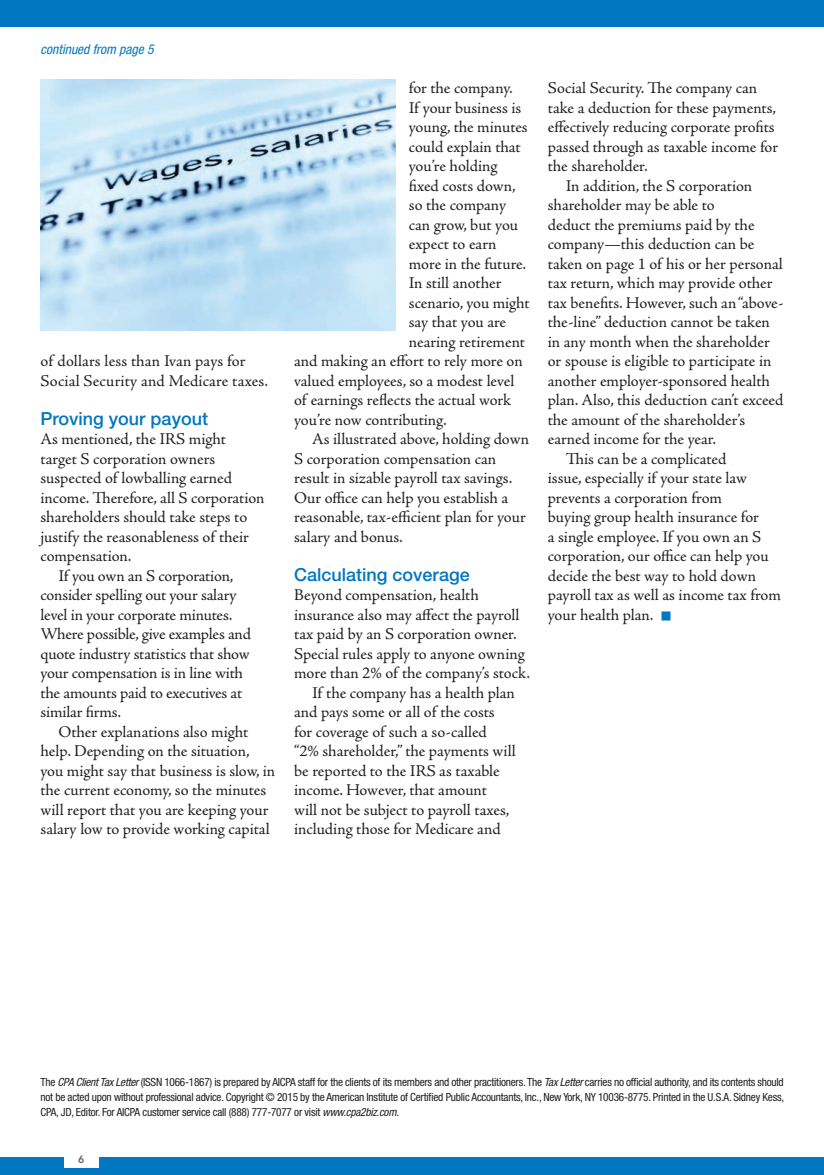
<style>
.page{position:relative;width:824px;height:1175px;background:#fff}
.page>*{position:absolute;margin:0;border:0;box-sizing:border-box;transform-origin:0 0}
.t1{font:500 18px "Helvetica Neue";color:#0077c0}
.t2{font:16.5px/19.5px "Adobe Jenson Pro";letter-spacing:-.005em;color:#231f20}
.t3{font:italic condensed 13.5px "Helvetica Neue";color:#0077c0}
.t4{font:condensed 11.25px/15px "Helvetica Neue";letter-spacing:-.02em;color:#231f20;text-align:justify}
.t5{font:800 10.5px "Avenir";color:#636366}
.s1{font-style:italic}
</style>
<div class="page">
<div style="left:0;top:0;width:824px;height:27px;background:#0077c0"></div>
<div style="left:0;top:1156px;width:824px;height:18px;background:#0077c0"></div>
<div style="left:64px;top:1149px;width:34px;height:19px;background:#fff"></div>
<img style="left:40px;top:80px;width:355px;height:250px">
<p class="t3" style="left:40px;top:41px;width:115px">continued from page 5</p>
<p class="t2" style="left:40px;top:351px;width:229px">of dollars less than Ivan pays for<br>Social Security and Medicare taxes.</p>
<p class="t1" style="left:40px;top:407px;width:169px">Proving your payout</p>
<p class="t2" style="left:40px;top:429px;width:187px">As mentioned, the IRS might</p>
<p class="t2" style="left:40px;top:449px;width:176px">target S corporation owners</p>
<p class="t2" style="left:40px;top:468px;width:193px">suspected of lowballing earned</p>
<p class="t2" style="left:40px;top:488px;width:225px">income. Therefore, all S corporation</p>
<p class="t2" style="left:40px;top:507px;width:208px">shareholders should take steps to</p>
<p class="t2" style="left:40px;top:527px;width:210px">justify the reasonableness of their</p>
<p class="t2" style="left:40px;top:546px;width:93px">compensation.</p>
<p class="t2" style="left:59px;top:566px;width:176px">If you own an S corporation,</p>
<p class="t2" style="left:40px;top:585px;width:197px">consider spelling out your salary</p>
<p class="t2" style="left:40px;top:605px;width:193px">level in your corporate minutes.</p>
<p class="t2" style="left:40px;top:624px;width:212px">Where possible, give examples and</p>
<p class="t2" style="left:40px;top:644px;width:211px">quote industry statistics that show</p>
<p class="t2" style="left:40px;top:663px;width:204px">your compensation is in line with</p>
<p class="t2" style="left:40px;top:683px;width:203px">the amounts paid to executives at</p>
<p class="t2" style="left:40px;top:702px;width:82px">similar firms.</p>
<p class="t2" style="left:59px;top:722px;width:191px">Other explanations also might</p>
<p class="t2" style="left:40px;top:741px;width:211px">help. Depending on the situation,</p>
<p class="t2" style="left:40px;top:761px;width:236px">you might say that business is slow, in</p>
<p class="t2" style="left:40px;top:780px;width:227px">the current economy, so the minutes</p>
<p class="t2" style="left:40px;top:800px;width:229px">will report that you are keeping your</p>
<p class="t2" style="left:40px;top:819px;width:231px">salary low to provide working capital</p>
<p class="t2" style="left:409px;top:78px;width:105px">for the company.</p>
<p class="t2" style="left:409px;top:98px;width:114px">If your business is</p>
<p class="t2" style="left:409px;top:117px;width:120px">young, the minutes</p>
<p class="t2" style="left:409px;top:137px;width:113px">could explain that</p>
<p class="t2" style="left:409px;top:156px;width:90px">you’re holding</p>
<p class="t2" style="left:409px;top:176px;width:108px">fixed costs down,</p>
<p class="t2" style="left:409px;top:195px;width:99px">so the company</p>
<p class="t2" style="left:409px;top:215px;width:111px">can grow, but you</p>
<p class="t2" style="left:409px;top:234px;width:89px">expect to earn</p>
<p class="t2" style="left:409px;top:254px;width:119px">more in the future.</p>
<p class="t2" style="left:409px;top:273px;width:94px">In still another</p>
<p class="t2" style="left:409px;top:293px;width:122px">scenario, you might</p>
<p class="t2" style="left:409px;top:312px;width:99px">say that you are</p>
<p class="t2" style="left:409px;top:332px;width:118px">nearing retirement</p>
<p class="t2" style="left:294px;top:351px;width:230px">and making an effort to rely more on</p>
<p class="t2" style="left:294px;top:371px;width:222px">valued employees, so a modest level</p>
<p class="t2" style="left:294px;top:391px;width:218px">of earnings reflects the actual work</p>
<p class="t2" style="left:294px;top:410px;width:154px">you’re now contributing.</p>
<p class="t2" style="left:312px;top:430px;width:218px">As illustrated above, holding down</p>
<p class="t2" style="left:294px;top:449px;width:203px">S corporation compensation can</p>
<p class="t2" style="left:294px;top:469px;width:220px">result in sizable payroll tax savings.</p>
<p class="t2" style="left:294px;top:488px;width:216px">Our office can help you establish a</p>
<p class="t2" style="left:294px;top:508px;width:233px">reasonable, tax-efficient plan for your</p>
<p class="t2" style="left:294px;top:527px;width:110px">salary and bonus.</p>
<p class="t1" style="left:294px;top:563px;width:177px">Calculating coverage</p>
<p class="t2" style="left:294px;top:585px;width:186px">Beyond compensation, health</p>
<p class="t2" style="left:294px;top:605px;width:227px">insurance also may affect the payroll</p>
<p class="t2" style="left:294px;top:624px;width:224px">tax paid by an S corporation owner.</p>
<p class="t2" style="left:294px;top:644px;width:232px">Special rules apply to anyone owning</p>
<p class="t2" style="left:294px;top:663px;width:237px">more than 2% of the company’s stock.</p>
<p class="t2" style="left:312px;top:683px;width:204px">If the company has a health plan</p>
<p class="t2" style="left:294px;top:702px;width:202px">and pays some or all of the costs</p>
<p class="t2" style="left:294px;top:722px;width:194px">for coverage of such a so-called</p>
<p class="t2" style="left:294px;top:741px;width:223px">“2% shareholder,” the payments will</p>
<p class="t2" style="left:294px;top:761px;width:207px">be reported to the IRS as taxable</p>
<p class="t2" style="left:294px;top:780px;width:194px">income. However, that amount</p>
<p class="t2" style="left:294px;top:800px;width:217px">will not be subject to payroll taxes,</p>
<p class="t2" style="left:294px;top:819px;width:208px">including those for Medicare and</p>
<p class="t2" style="left:548px;top:78px;width:211px">Social Security. The company can</p>
<p class="t2" style="left:548px;top:98px;width:230px">take a deduction for these payments,</p>
<p class="t2" style="left:548px;top:117px;width:228px">effectively reducing corporate profits</p>
<p class="t2" style="left:548px;top:137px;width:232px">passed through as taxable income for</p>
<p class="t2" style="left:548px;top:156px;width:101px">the shareholder.</p>
<p class="t2" style="left:566px;top:176px;width:188px">In addition, the S corporation</p>
<p class="t2" style="left:548px;top:195px;width:168px">shareholder may be able to</p>
<p class="t2" style="left:548px;top:215px;width:208px">deduct the premiums paid by the</p>
<p class="t2" style="left:548px;top:234px;width:208px">company—this deduction can be</p>
<p class="t2" style="left:548px;top:254px;width:236px">taken on page 1 of his or her personal</p>
<p class="t2" style="left:548px;top:273px;width:226px">tax return, which may provide other</p>
<p class="t2" style="left:548px;top:293px;width:237px">tax benefits. However, such an “above-</p>
<p class="t2" style="left:548px;top:312px;width:224px">the-line” deduction cannot be taken</p>
<p class="t2" style="left:548px;top:332px;width:223px">in any month when the shareholder</p>
<p class="t2" style="left:548px;top:351px;width:225px">or spouse is eligible to participate in</p>
<p class="t2" style="left:548px;top:371px;width:224px">another employer-sponsored health</p>
<p class="t2" style="left:548px;top:390px;width:237px">plan. Also, this deduction can’t exceed</p>
<p class="t2" style="left:548px;top:410px;width:199px">the amount of the shareholder’s</p>
<p class="t2" style="left:548px;top:429px;width:170px">earned income for the year.</p>
<p class="t2" style="left:566px;top:449px;width:162px">This can be a complicated</p>
<p class="t2" style="left:548px;top:468px;width:200px">issue, especially if your state law</p>
<p class="t2" style="left:548px;top:488px;width:176px">prevents a corporation from</p>
<p class="t2" style="left:548px;top:507px;width:213px">buying group health insurance for</p>
<p class="t2" style="left:548px;top:527px;width:215px">a single employee. If you own an S</p>
<p class="t2" style="left:548px;top:547px;width:222px">corporation, our office can help you</p>
<p class="t2" style="left:548px;top:566px;width:210px">decide the best way to hold down</p>
<p class="t2" style="left:548px;top:586px;width:235px">payroll tax as well as income tax from</p>
<p class="t2" style="left:548px;top:605px;width:107px">your health plan.</p>
<p class="t4" style="left:40px;top:1074px;width:745px">The <span class="s1">CPA Client Tax Letter</span> (ISSN 1066-1867) is prepared by AICPA staff for the clients of its members and other practitioners. The <span class="s1">Tax Letter</span> carries no official authority, and its contents should not be acted upon without professional advice. Copyright © 2015 by the American Institute of Certified Public Accountants, Inc., New York, NY 10036-8775. Printed in the U.S.A. Sidney Kess, CPA, JD, Editor. For AICPA customer service call (888) 777-7077 or visit <span class="s1">www.cpa2biz.com</span>.</p>
<p class="t5" style="left:78px;top:1152px;width:8px">6</p>
</div>
